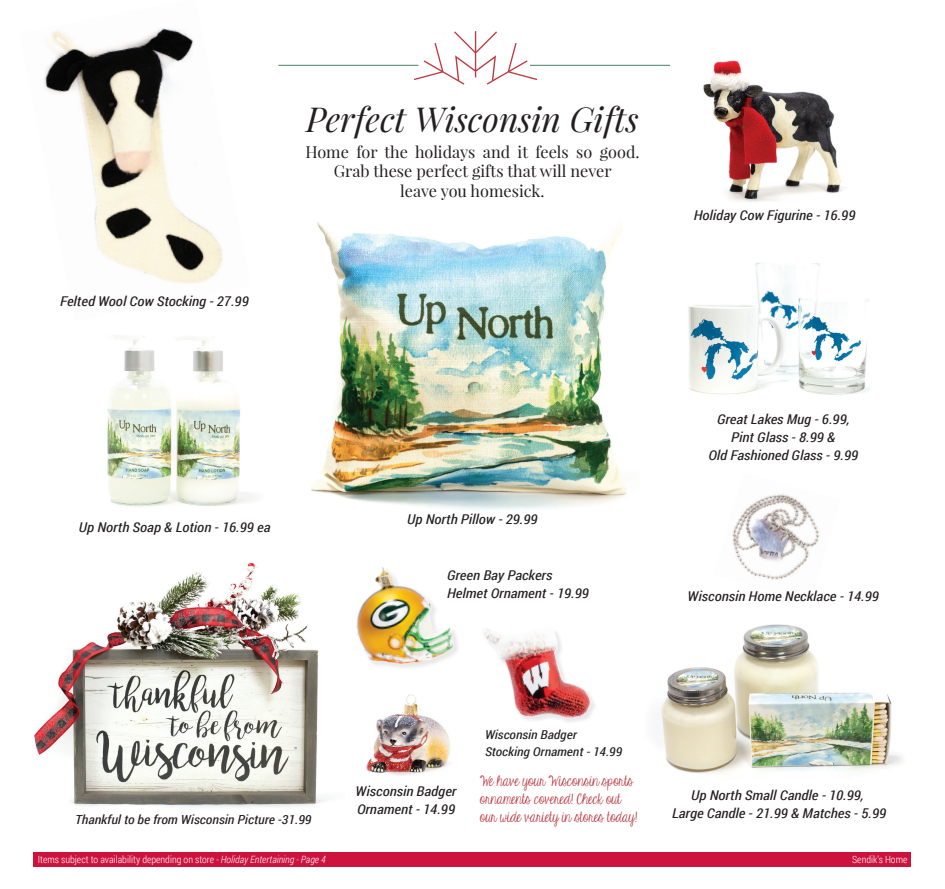
<style>
.page{position:relative;width:945px;height:889px;background:#fff}
.page>*{position:absolute;margin:0;border:0;box-sizing:border-box;transform-origin:0 0}
.t1{font:italic 33.75px "Playfair Display";color:#231f20}
.t2{font:16.25px/19.5px "Playfair Display";color:#231f20;text-align:center}
.t3{font:15px/18px "KG Eyes Wide Open";color:#be3b44}
.t4{font:italic 13.5px/18px "Roboto Condensed";color:#231f20;text-align:center;scale:1.11 1}
.t5{font:italic 12.5px "Roboto Condensed";color:#231f20;scale:1.11 1}
.t6{font:italic 12.25px/16.4px "Roboto Condensed";color:#231f20;scale:1.11 1}
.t7{font:300 10px "Roboto Condensed";color:#fff}
.s1{font-style:italic}
</style>
<div class="page">
<img style="left:483px;top:629px;width:112px;height:93px">
<div style="left:34px;top:852px;width:877px;height:14px;background:#cd123d"></div>
<img style="left:311px;top:222px;width:316px;height:288px">
<img style="left:107px;top:335px;width:150px;height:172px">
<img style="left:356px;top:566px;width:100px;height:102px">
<img style="left:366px;top:694px;width:84px;height:82px">
<img style="left:658px;top:624px;width:245px;height:150px">
<img style="left:703px;top:60px;width:139px;height:142px">
<img style="left:688px;top:263px;width:181px;height:132px">
<img style="left:34px;top:562px;width:292px;height:246px">
<img style="left:732px;top:494px;width:88px;height:86px">
<img style="left:44px;top:28px;width:179px;height:256px">
<hr style="left:278px;top:65px;width:140px;height:1px;background:#458262">
<hr style="left:530px;top:65px;width:140px;height:1px;background:#458262">
<svg style="left:414px;top:31px;width:123px;height:54px"></svg>
<p class="t4" style="left:60px;top:291px;width:172px">Felted Wool Cow Stocking - 27.99</p>
<h1 class="t1" style="left:306px;top:97px;width:334px">Perfect Wisconsin Gifts</h1>
<p class="t2" style="left:305px;top:142px;width:336px">Home for the holidays and it feels so good.<br>Grab these perfect gifts that will never<br>leave you homesick.</p>
<p class="t4" style="left:79px;top:518px;width:174px">Up North Soap &amp; Lotion - 16.99 ea</p>
<p class="t4" style="left:407px;top:509px;width:119px">Up North Pillow - 29.99</p>
<p class="t4" style="left:447px;top:565px;width:129px;text-align:left">Green Bay Packers<br>Helmet Ornament - 19.99</p>
<p class="t4" style="left:694px;top:205px;width:147px">Holiday Cow Figurine - 16.99</p>
<p class="t4" style="left:708px;top:409px;width:136px">Great Lakes Mug - 6.99,<br>Pint Glass - 8.99 &amp;<br>Old Fashioned Glass - 9.99</p>
<p class="t4" style="left:688px;top:587px;width:174px">Wisconsin Home Necklace - 14.99</p>
<p class="t5" style="left:75px;top:811px;width:214px">Thankful to be from Wisconsin Picture -31.99</p>
<p class="t4" style="left:356px;top:781px;width:92px;text-align:left">Wisconsin Badger<br>Ornament - 14.99</p>
<p class="t6" style="left:485px;top:726px;width:125px">Wisconsin Badger<br>Stocking Ornament - 14.99</p>
<p class="t3" style="left:480px;top:772px;width:159px">We have your Wisconsin sports ornaments covered! Check out our wide variety in stores today!</p>
<p class="t4" style="left:672px;top:786px;width:194px">Up North Small Candle - 10.99,<br>Large Candle - 21.99 &amp; Matches - 5.99</p>
<p class="t7" style="left:38px;top:852px;width:290px">Items subject to availability depending on store - <span class="s1">Holiday Entertaining - Page 4</span></p>
<p class="t7" style="left:852px;top:853px;width:57px">Sendik’s Home</p>
</div>
